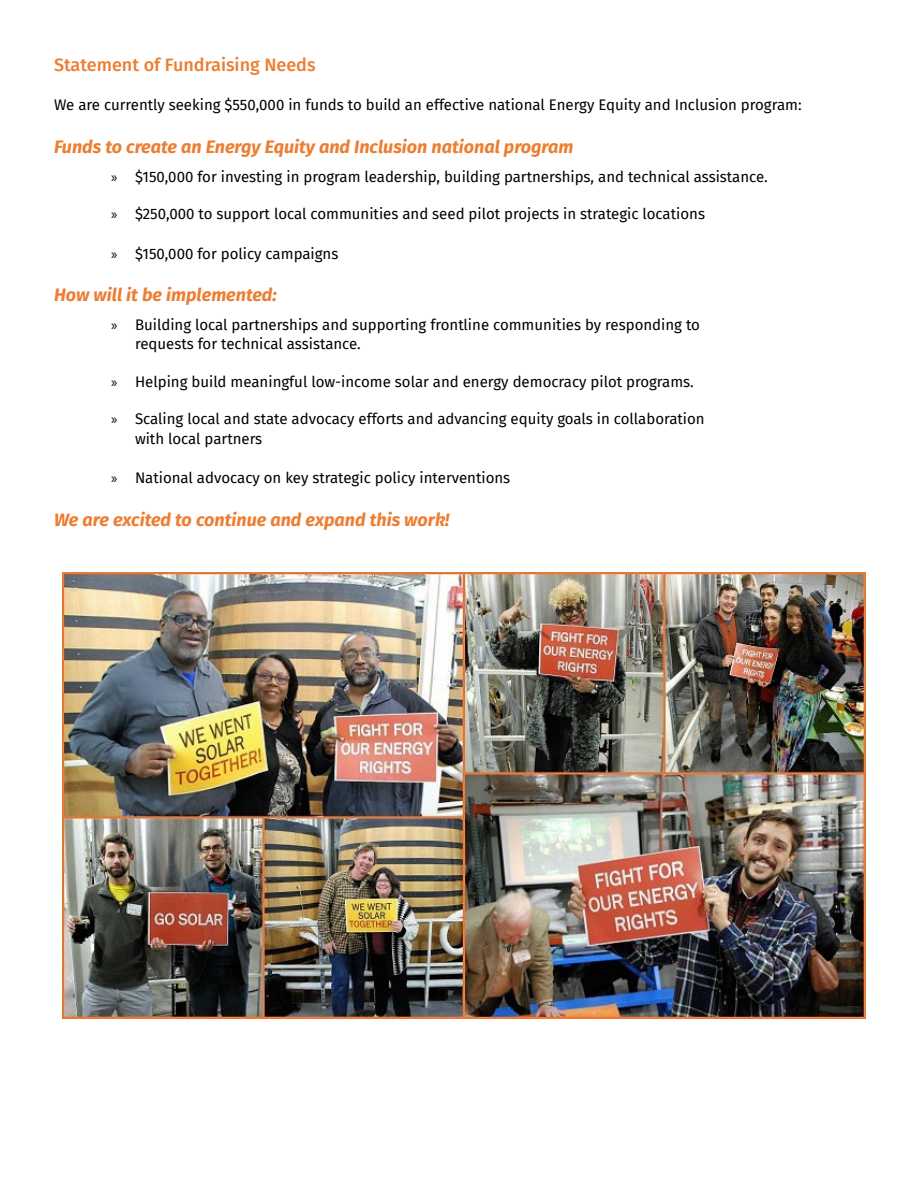
<style>
.page{position:relative;width:918px;height:1188px;background:#fff}
.page>*{position:absolute;margin:0;border:0;box-sizing:border-box;transform-origin:0 0}
.Heading_2{font:italic 700 18px "Fira Sans";color:#ed7d31}
.Heading_1{font:500 18px "Fira Sans";color:#ed7d31}
.body_oddy_oddy{font:15px/19.5px "Fira Sans";color:#000}
.s1{font-family:"Myriad Pro"}
</style>
<div class="page">
<img style="left:62px;top:573px;width:804px;height:445px">
<p class="Heading_1" style="left:54px;top:50px;width:263px">Statement of Fundraising Needs</p>
<p class="body_oddy_oddy" style="left:54px;top:95px;width:749px">We are currently seeking $550,000 in funds to build an effective national Energy Equity and Inclusion program:</p>
<p class="Heading_2" style="left:54px;top:132px;width:521px">Funds to create an Energy Equity and Inclusion national program</p>
<p class="body_oddy_oddy" style="left:111px;top:166px;width:658px"><span class="s1">»</span> $150,000 for investing in program leadership, building partnerships, and technical assistance.</p>
<p class="body_oddy_oddy" style="left:111px;top:204px;width:596px"><span class="s1">»</span> $250,000 to support local communities and seed pilot projects in strategic locations</p>
<p class="body_oddy_oddy" style="left:111px;top:243px;width:229px"><span class="s1">»</span> $150,000 for policy campaigns</p>
<p class="Heading_2" style="left:54px;top:280px;width:224px">How will it be implemented:</p>
<p class="body_oddy_oddy" style="left:135px;top:314px;width:566px;text-indent:-24px"><span class="s1">»</span> Building local partnerships and supporting frontline communities by responding to requests for technical assistance.</p>
<p class="body_oddy_oddy" style="left:111px;top:371px;width:584px"><span class="s1">»</span> Helping build meaningful low-income solar and energy democracy pilot programs.</p>
<p class="body_oddy_oddy" style="left:135px;top:409px;width:571px;text-indent:-24px"><span class="s1">»</span> Scaling local and state advocacy efforts and advancing equity goals in collaboration with local partners</p>
<p class="body_oddy_oddy" style="left:111px;top:468px;width:401px"><span class="s1">»</span> National advocacy on key strategic policy interventions</p>
<p class="Heading_2" style="left:54px;top:505px;width:397px">We are excited to continue and expand this work!</p>
</div>
